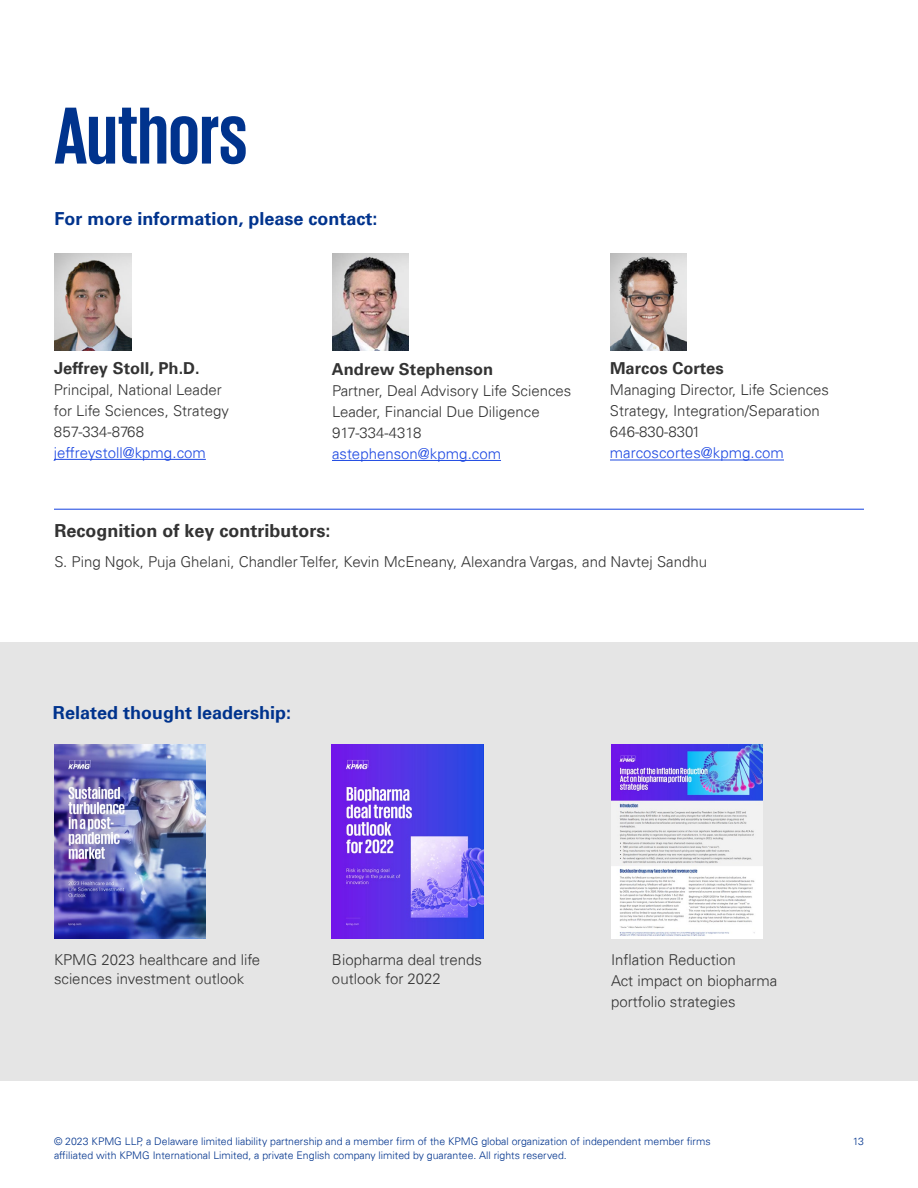
<style>
.page{position:relative;width:918px;height:1188px;background:#fff}
.page>*{position:absolute;margin:0;border:0;box-sizing:border-box;transform-origin:0 0}
.t1{font:700 82.5px "KPMG";letter-spacing:-.005em;color:#00338d}
.t2{font:700 18px "Univers";color:#00338d}
.t3{font:700 18px "Univers";color:#333}
.t4{font:700 16.5px "Univers";color:#333}
.t5{font:300 15px/21px "Univers 45";color:#333}
.t6{font:300 15px "Univers 45";color:#1e49e2}
.t7{font:300 10.5px "Univers 45";color:#00338d}
</style>
<div class="page">
<div style="left:0;top:642px;width:918px;height:438px;background:#e5e5e5"></div>
<hr style="left:54px;top:459px;width:152px;height:1px;background:#1e49e2">
<hr style="left:332px;top:460px;width:169px;height:1px;background:#1e49e2">
<hr style="left:610px;top:460px;width:174px;height:1px;background:#1e49e2">
<hr style="left:54px;top:509px;width:810px;height:1px;background:#1e49e2">
<img style="left:55px;top:253px;width:77px;height:97px">
<img style="left:332px;top:253px;width:77px;height:97px">
<img style="left:610px;top:253px;width:77px;height:97px">
<img style="left:332px;top:744px;width:152px;height:194px">
<img style="left:54px;top:744px;width:152px;height:194px">
<img style="left:611px;top:744px;width:152px;height:194px">
<h1 class="t1" style="left:54px;top:94px;width:195px">Authors</h1>
<p class="t2" style="left:54px;top:208px;width:325px">For more information, please contact:</p>
<p class="t4" style="left:54px;top:358px;width:147px">Jeffrey Stoll, Ph.D.</p>
<p class="t5" style="left:54px;top:379px;width:176px">Principal, National Leader for Life Sciences, Strategy<br>857-334-8768</p>
<p class="t6" style="left:54px;top:444px;width:153px">jeffreystoll@kpmg.com</p>
<p class="t4" style="left:332px;top:359px;width:163px">Andrew Stephenson</p>
<p class="t5" style="left:332px;top:380px;width:241px">Partner, Deal Advisory Life Sciences<br>Leader, Financial Due Diligence<br>917-334-4318</p>
<p class="t6" style="left:332px;top:445px;width:171px">astephenson@kpmg.com</p>
<p class="t4" style="left:610px;top:359px;width:115px">Marcos Cortes</p>
<p class="t5" style="left:610px;top:380px;width:221px">Managing Director, Life Sciences<br>Strategy, Integration/Separation<br>646-830-8301</p>
<p class="t6" style="left:610px;top:444px;width:175px">marcoscortes@kpmg.com</p>
<p class="t3" style="left:54px;top:520px;width:278px">Recognition of key contributors:</p>
<p class="t5" style="left:54px;top:551px;width:654px">S. Ping Ngok, Puja Ghelani, Chandler Telfer, Kevin McEneany, Alexandra Vargas, and Navtej Sandhu</p>
<p class="t2" style="left:53px;top:701px;width:240px">Related thought leadership:</p>
<p class="t5" style="left:54px;top:950px;width:208px;line-height:19.5px">KPMG 2023 healthcare and life sciences investment outlook</p>
<p class="t5" style="left:611px;top:949px;width:168px">Inflation Reduction<br>Act impact on biopharma portfolio strategies</p>
<p class="t5" style="left:332px;top:950px;width:152px;line-height:19.5px">Biopharma deal trends outlook for 2022</p>
<p class="t7" style="left:54px;top:1135px;width:658px">© 2023 KPMG LLP, a Delaware limited liability partnership and a member firm of the KPMG global organization of independent member firms</p>
<p class="t7" style="left:853px;top:1135px;width:13px">13</p>
<p class="t7" style="left:54px;top:1149px;width:514px">affiliated with KPMG International Limited, a private English company limited by guarantee. All rights reserved.</p>
</div>
